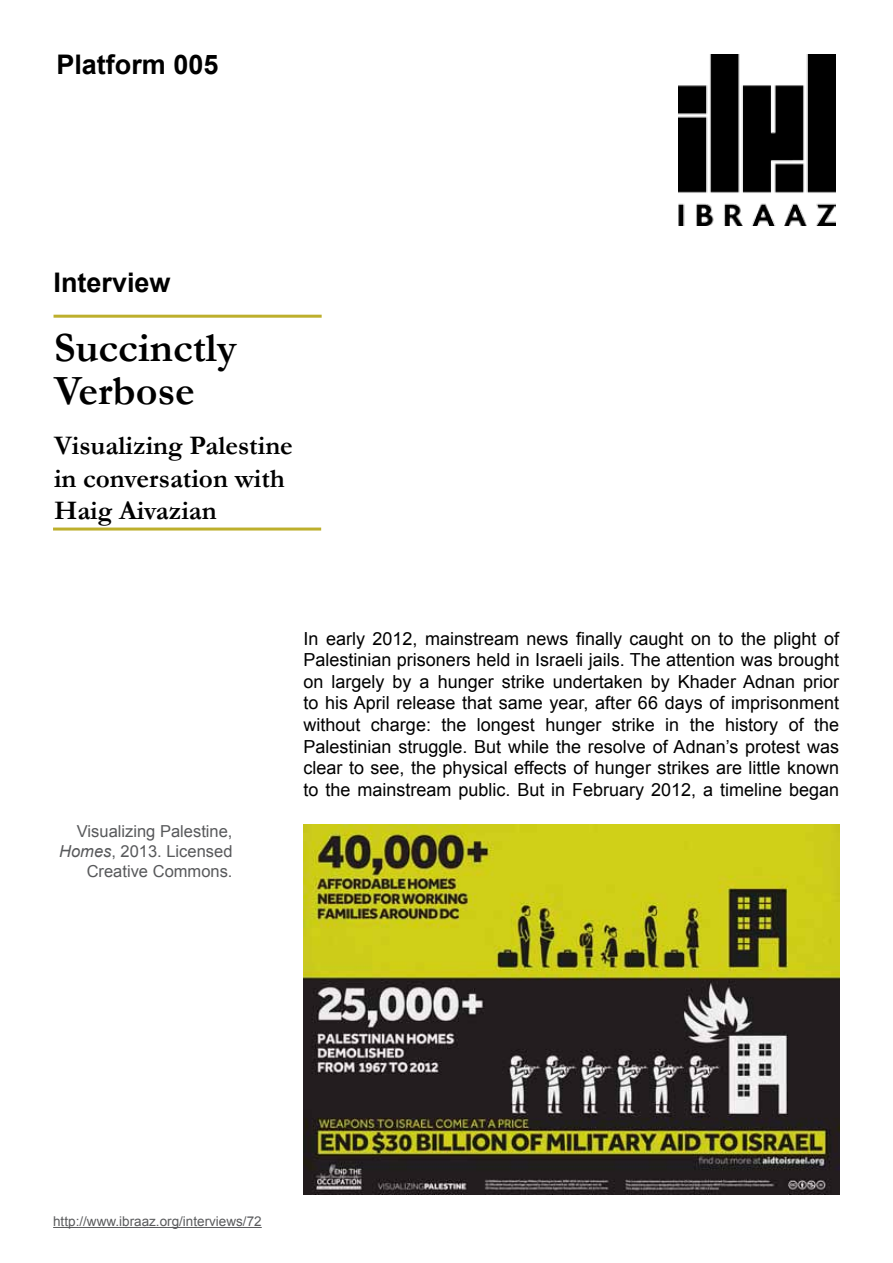
<style>
.page{position:relative;width:893px;height:1263px;background:#fff}
.page>*{position:absolute;margin:0;border:0;box-sizing:border-box;transform-origin:0 0}
.t1{font:700 42px/43.5px "Garamond";color:#000}
.t2{font:700 27px/32.4px "Garamond";color:#000}
.t3{font:700 27px "Arial";color:#000}
.t4{font:18px/21.6px "Arial";color:#000;text-align:justify}
.t5{font:16.5px/19.8px "Arial";color:#58595b;text-align:right}
.t6{font:13.5px "Arial";color:#5a5b5d}
.s1{font-style:italic}
</style>
<div class="page">
<img style="left:678px;top:54px;width:157px;height:172px">
<hr style="left:53px;top:1227px;width:209px;height:1px;background:#5a5b5d">
<hr style="left:54px;top:315px;width:268px;height:3px;background:#bdaf2c">
<hr style="left:53px;top:527px;width:268px;height:3px;background:#bdaf2c">
<img style="left:304px;top:825px;width:535px;height:369px">
<h2 class="t3" style="left:56px;top:46px;width:164px">Platform 005</h2>
<h2 class="t3" style="left:54px;top:264px;width:119px">Interview</h2>
<h1 class="t1" style="left:54px;top:325px;width:184px">Succinctly<br>Verbose</h1>
<h2 class="t2" style="left:54px;top:429px;width:240px">Visualizing Palestine in conversation with<br>Haig Aivazian</h2>
<p class="t5" style="left:59px;top:821px;width:175px">Visualizing Palestine,<br><span class="s1">Homes</span>, 2013. Licensed<br>Creative Commons.</p>
<p class="t4" style="left:303px;top:628px;width:537px">In early 2012, mainstream news finally caught on to the plight of Palestinian prisoners held in Israeli jails. The attention was brought on largely by a hunger strike undertaken by Khader Adnan prior to his April release that same year, after 66 days of imprisonment without charge: the longest hunger strike in the history of the Palestinian struggle. But while the resolve of Adnan’s protest was clear to see, the physical effects of hunger strikes are little known to the mainstream public. But in February 2012, a timeline began</p>
<p class="t6" style="left:53px;top:1212px;width:210px">http://www.ibraaz.org/interviews/72</p>
</div>
